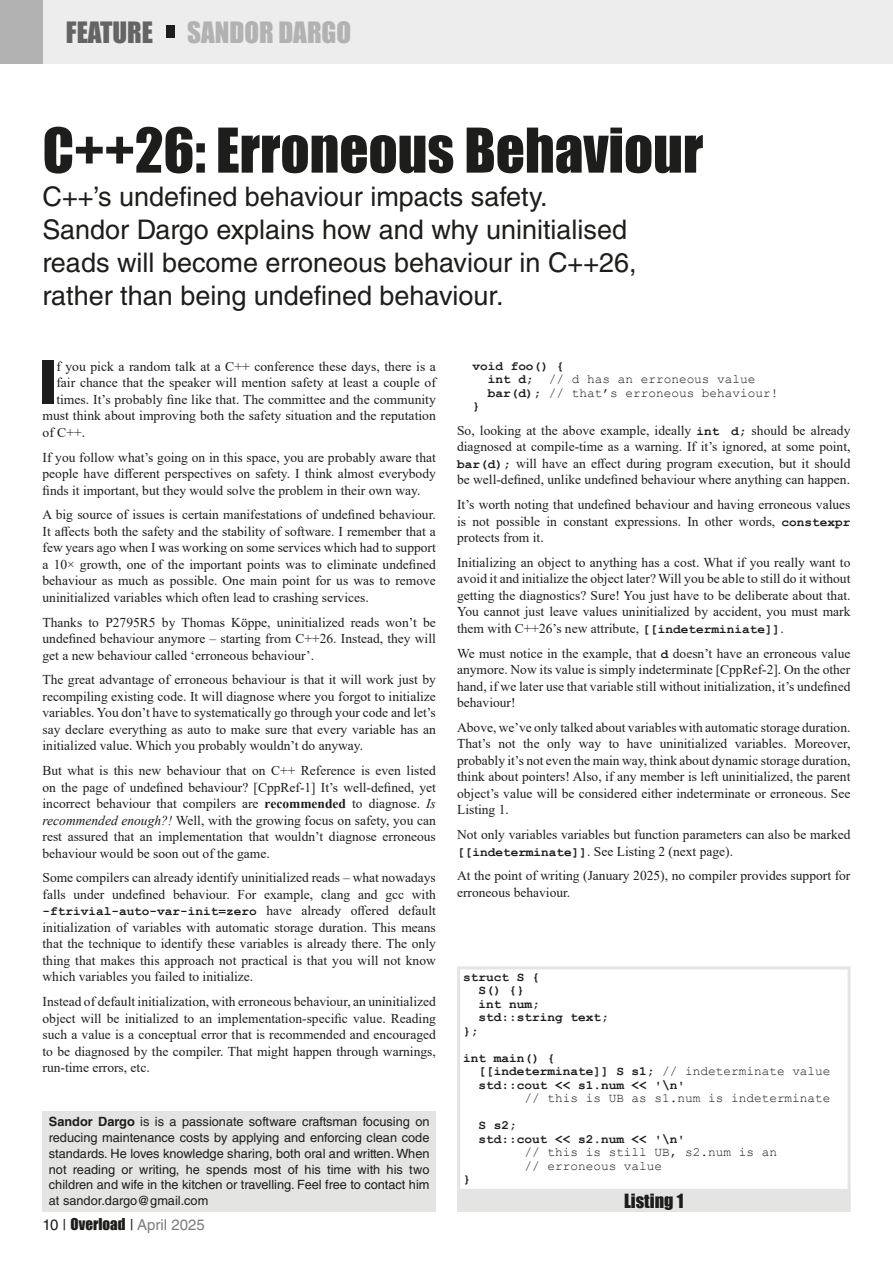
<style>
.page{position:relative;width:893px;height:1263px;background:#fff}
.page>*{position:absolute;margin:0;border:0;box-sizing:border-box;transform-origin:0 0}
.t1{font:57px "Impact";color:#1d1d1b}
.t2{font:55.2px "Impact";color:#1d1d1b}
.t3{font:27px/33px "Helvetica LT Std";color:#1d1d1b}
.t4{font:27px "Impact";color:#b2b2b2}
.t5{font:27px "Impact";color:#646463}
.t6{font:18px "Impact";color:#1d1d1b}
.t7{font:15px "Helvetica LT Std";color:#7c7c7c}
.t8{font:13.5px/16.5px "Times New Roman";color:#1d1d1b;text-align:justify}
.t9{font:12.75px/15.8px "Helvetica LT Std";color:#1d1d1b;text-align:justify}
.t10{font:700 12.75px/13.5px "Courier New";color:#1d1d1b}
.t11{font:12.75px/13.5px "Courier New";color:#1d1d1b}
.s1{font-weight:700}
.s2{font-style:italic}
.s3{font-family:"Times New Roman";font-weight:400;font-size:13.5px}
.s4{color:#1d1d1b}
.s5{font-family:"Impact";color:#1d1d1b}
.s6{font-family:"Courier New";font-weight:700;font-size:12.75px}
.s7{font-weight:400}
</style>
<div class="page">
<div style="left:0;top:0;width:893px;height:63px;background:#ededed"></div>
<div style="left:0;top:0;width:43px;height:64px;background:#b2b2b2"></div>
<div style="left:166px;top:26px;width:8px;height:12px;background:#1d1d1b"></div>
<div style="left:43px;top:1111px;width:393px;height:100px;background:#e4e4e3"></div>
<div style="left:457px;top:966px;width:393px;height:246px;border:3px solid #e4e4e3"></div>
<div style="left:458px;top:1190px;width:392px;height:21px;background:#e4e4e3"></div>
<div style="left:457px;top:1189px;width:393px;height:23px;border:2px solid #e4e4e3"></div>
<h3 class="t5" style="left:66px;top:11px;width:75px">Feature</h3>
<h3 class="t4" style="left:187px;top:11px;width:107px">Sandor Dargo</h3>
<h1 class="t1" style="left:43px;top:106px;width:662px">C++26: Erroneous Behaviour</h1>
<h3 class="t3" style="left:43px;top:180px;width:596px">C++’s undefined behaviour impacts safety.<br>Sandor Dargo explains how and why uninitialised reads will become erroneous behaviour in C++26, rather than being undefined behaviour.</h3>
<h2 class="t2" style="left:40px;top:339px;width:13px">I</h2>
<p class="t8" style="left:56px;top:358px;width:381px">f you pick a random talk at a C++ conference these days, there is a</p>
<p class="t8" style="left:56px;top:374px;width:381px">fair chance that the speaker will mention safety at least a couple of</p>
<p class="t8" style="left:56px;top:391px;width:381px">times. It’s probably fine like that. The committee and the community</p>
<p class="t8" style="left:43px;top:407px;width:395px">must think about improving both the safety situation and the reputation</p>
<p class="t8" style="left:43px;top:424px;width:44px">of C++.</p>
<p class="t8" style="left:43px;top:448px;width:395px">If you follow what’s going on in this space, you are probably aware that people have different perspectives on safety. I think almost everybody finds it important, but they would solve the problem in their own way.</p>
<p class="t8" style="left:43px;top:506px;width:395px">A big source of issues is certain manifestations of undefined behaviour.<br>It affects both the safety and the stability of software. I remember that a few years ago when I was working on some services which had to support a 10× growth, one of the important points was to eliminate undefined behaviour as much as possible. One main point for us was to remove uninitialized variables which often lead to crashing services.</p>
<p class="t8" style="left:43px;top:613px;width:395px">Thanks to P2795R5 by Thomas Köppe, uninitialized reads won’t be undefined behaviour anymore – starting from C++26. Instead, they will get a new behaviour called ‘erroneous behaviour’.</p>
<p class="t8" style="left:43px;top:671px;width:395px">The great advantage of erroneous behaviour is that it will work just by recompiling existing code. It will diagnose where you forgot to initialize variables. You don’t have to systematically go through your code and let’s say declare everything as auto to make sure that every variable has an initialized value. Which you probably wouldn’t do anyway.</p>
<p class="t8" style="left:43px;top:762px;width:395px">But what is this new behaviour that on C++ Reference is even listed on the page of undefined behaviour? [CppRef-1] It’s well-defined, yet incorrect behaviour that compilers are <span class="s1">recommended</span> to diagnose. <span class="s2">Is recommended enough?!</span> Well, with the growing focus on safety, you can rest assured that an implementation that wouldn’t diagnose erroneous behaviour would be soon out of the game.</p>
<p class="t8" style="left:43px;top:869px;width:395px">Some compilers can already identify uninitialized reads – what nowadays falls under undefined behaviour. For example, clang and gcc with</p>
<p class="t10" style="left:43px;top:904px;width:395px">-ftrivial-auto-var-init=zero <span class="s3">have already offered default</span></p>
<p class="t8" style="left:43px;top:919px;width:395px">initialization of variables with automatic storage duration. This means that the technique to identify these variables is already there. The only thing that makes this approach not practical is that you will not know which variables you failed to initialize.</p>
<p class="t8" style="left:43px;top:993px;width:395px">Instead of default initialization, with erroneous behaviour, an uninitialized object will be initialized to an implementation-specific value. Reading such a value is a conceptual error that is recommended and encouraged to be diagnosed by the compiler. That might happen through warnings, run-time errors, etc.</p>
<p class="t9" style="left:49px;top:1114px;width:382px"><span class="s1">Sandor Dargo</span> is is a passionate software craftsman focusing on reducing maintenance costs by applying and enforcing clean code standards. He loves knowledge sharing, both oral and written. When not reading or writing, he spends most of his time with his two children and wife in the kitchen or travelling. Feel free to contact him at sandor.dargo@gmail.com</p>
<p class="t7" style="left:43px;top:1216px;width:164px"><span class="s4">10 |</span> <span class="s5">Overload</span> <span class="s4">|</span> April 2025</p>
<p class="t10" style="left:472px;top:358px;width:93px">void foo() {</p>
<p class="t11" style="left:488px;top:372px;width:269px"><span class="s1">int d;</span> // d has an erroneous value</p>
<p class="t11" style="left:488px;top:385px;width:292px"><span class="s1">bar(d);</span> // that’s erroneous behaviour!</p>
<p class="t10" style="left:472px;top:399px;width:9px">}</p>
<p class="t8" style="left:457px;top:422px;width:395px">So, looking at the above example, ideally <span class="s6">int d;</span> should be already diagnosed at compile-time as a warning. If it’s ignored, at some point, <span class="s6">bar(d);</span> will have an effect during program execution, but it should be well-defined, unlike undefined behaviour where anything can happen.</p>
<p class="t8" style="left:457px;top:496px;width:395px">It’s worth noting that undefined behaviour and having erroneous values is not possible in constant expressions. In other words, <span class="s6">constexpr </span>protects from it.</p>
<p class="t8" style="left:457px;top:554px;width:395px">Initializing an object to anything has a cost. What if you really want to avoid it and initialize the object later? Will you be able to still do it without getting the diagnostics? Sure! You just have to be deliberate about that.<br>You cannot just leave values uninitialized by accident, you must mark them with C++26’s new attribute, <span class="s6">[[indeterminiate]]</span>.</p>
<p class="t8" style="left:457px;top:644px;width:395px">We must notice in the example, that <span class="s6">d</span> doesn’t have an erroneous value anymore. Now its value is simply indeterminate [CppRef-2]. On the other hand, if we later use that variable still without initialization, it’s undefined behaviour!</p>
<p class="t8" style="left:457px;top:719px;width:395px">Above, we’ve only talked about variables with automatic storage duration.<br>That’s not the only way to have uninitialized variables. Moreover, probably it’s not even the main way, think about dynamic storage duration, think about pointers! Also, if any member is left uninitialized, the parent object’s value will be considered either indeterminate or erroneous. See Listing 1.</p>
<p class="t8" style="left:457px;top:826px;width:395px">Not only variables variables but function parameters can also be marked <span class="s6">[[indeterminate]]</span>. See Listing 2 (next page).</p>
<p class="t8" style="left:457px;top:867px;width:395px">At the point of writing (January 2025), no compiler provides support for erroneous behaviour.</p>
<p class="t10" style="left:463px;top:969px;width:78px">struct S {</p>
<p class="t10" style="left:479px;top:983px;width:47px">S() {}</p>
<p class="t10" style="left:479px;top:996px;width:63px">int num;</p>
<p class="t10" style="left:479px;top:1010px;width:132px">std::string text;</p>
<p class="t10" style="left:463px;top:1023px;width:17px">};</p>
<p class="t10" style="left:479px;top:1050px;width:353px;text-indent:-15px">int main() {<br>[[indeterminate]] S s1; <span class="s7">// indeterminate value </span>std::cout &lt;&lt; s1.num &lt;&lt; '\n'</p>
<p class="t11" style="left:524px;top:1091px;width:308px">// this is UB as s1.num is indeterminate</p>
<p class="t10" style="left:479px;top:1118px;width:208px">S s2;<br>std::cout &lt;&lt; s2.num &lt;&lt; '\n'</p>
<p class="t11" style="left:524px;top:1145px;width:254px">// this is still UB, s2.num is an // erroneous value</p>
<p class="t10" style="left:463px;top:1172px;width:9px">}</p>
<h3 class="t6" style="left:624px;top:1186px;width:61px">Listing 1</h3>
</div>
